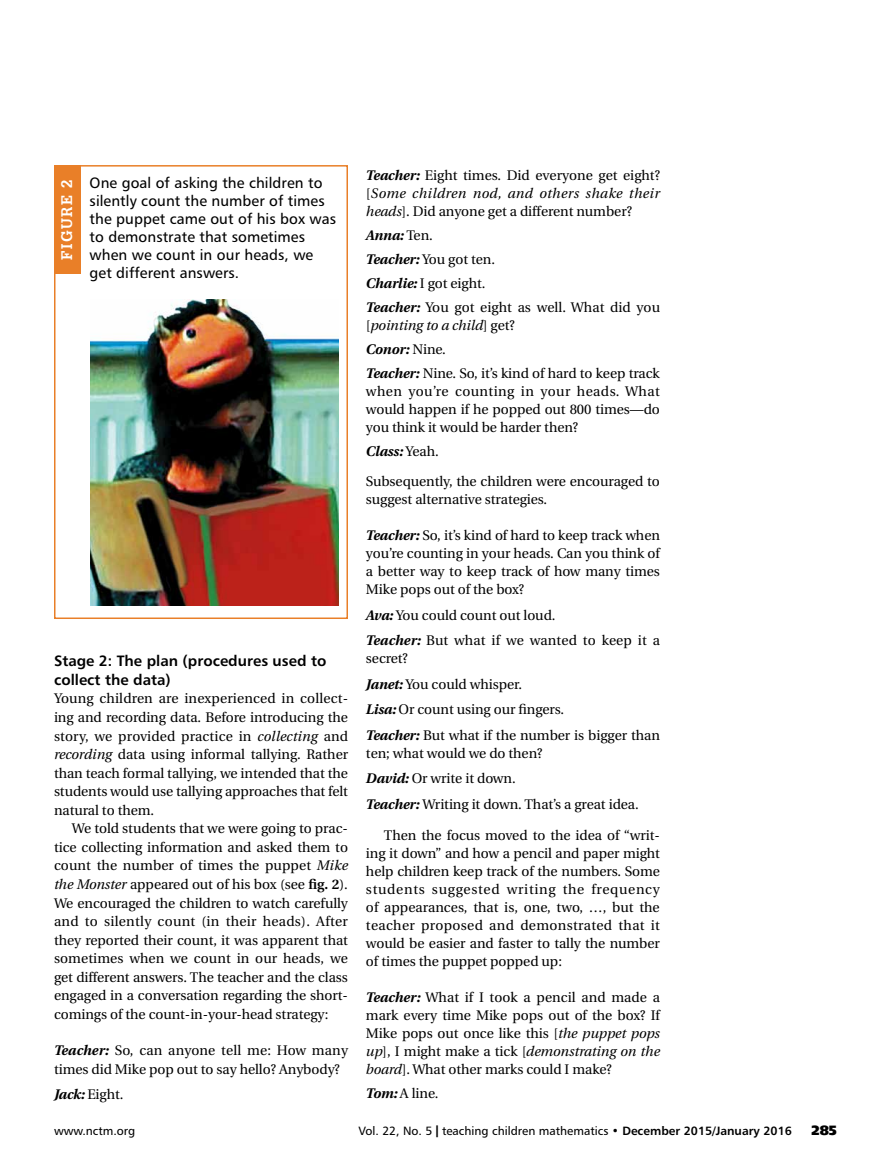
<style>
.page{position:relative;width:891px;height:1175px;background:#fff}
.page>*{position:absolute;margin:0;border:0;box-sizing:border-box;transform-origin:0 0}
.t1{font:15px/18px "Humanist 777 BT Roman B";letter-spacing:.005em;color:#000}
.t2{font:15px/18.6px "Humanist 777 BT Bold B";color:#000}
.t3{font:700 15px "Glypha";letter-spacing:.1em;color:#fff}
.t4{font:13.8px/18px "Utopia";letter-spacing:-.005em;color:#000;text-align:justify}
.t5{font:13.5px "Humanist 777 BT Extra Black B";color:#000}
.t6{font:12px "Humanist 777 BT Roman B";color:#000}
.s1{font-style:italic}
.s2{font-weight:600}
.s3{font-weight:700;font-style:italic}
.s4{font-family:"Interstate";font-weight:700}
.s5{font-family:"Humanist 777 BT Bold B"}
</style>
<div class="page">
<div style="left:54px;top:166px;width:27px;height:108px;background:#e97f28"></div>
<div style="left:54px;top:165px;width:294px;height:454px;border:2px solid #e97f28"></div>
<img style="left:90px;top:300px;width:249px;height:305px">
<p class="t3" style="left:58px;top:260px;width:82px;rotate:-90deg">FIGURE 2</p>
<p class="t1" style="left:90px;top:173px;width:248px">One goal of asking the children to silently count the number of times the puppet came out of his box was to demonstrate that sometimes when we count in our heads, we get different answers.</p>
<p class="t2" style="left:54px;top:651px;width:274px">Stage 2: The plan (procedures used to collect the data)</p>
<p class="t4" style="left:54px;top:689px;width:296px;line-height:18.6px">Young children are inexperienced in collect&shy;ing and recording data. Before introducing the story, we provided practice in <span class="s1">collecting</span> and <span class="s1">recording</span> data using informal tallying. Rather than teach formal tallying, we intended that the students would use tallying approaches that felt natural to them.</p>
<p class="t4" style="left:54px;top:819px;width:296px;line-height:18.6px;text-indent:18px">We told students that we were going to prac&shy;tice collecting information and asked them to count the number of times the puppet <span class="s1">Mike the Monster</span> appeared out of his box (see <span class="s2">fig. 2</span>).<br>We encouraged the children to watch carefully and to silently count (in their heads). After they reported their count, it was apparent that sometimes when we count in our heads, we get different answers. The teacher and the class engaged in a conversation regarding the short&shy;comings of the count-in-your-head strategy:</p>
<p class="t4" style="left:54px;top:1041px;width:296px;line-height:18.6px"><span class="s3">Teacher:</span> So, can anyone tell me: How many times did Mike pop out to say hello? Anybody?</p>
<p class="t4" style="left:54px;top:1085px;width:71px"><span class="s3">Jack:</span> Eight.</p>
<p class="t4" style="left:366px;top:167px;width:296px"><span class="s3">Teacher:</span> Eight times. Did everyone get eight? [<span class="s1">Some children nod, and others shake their heads</span>]. Did anyone get a different number?</p>
<p class="t4" style="left:366px;top:224px;width:296px;line-height:24px;text-align:left"><span class="s3">Anna:</span> Ten.<br><span class="s3">Teacher:</span> You got ten.<br><span class="s3">Charlie:</span> I got eight.<br><span class="s3">Teacher:</span> You got eight as well. What did you</p>
<p class="t4" style="left:366px;top:314px;width:295px;line-height:24px;text-align:left">[<span class="s1">pointing to a child</span>] get?<br><span class="s3">Conor:</span> Nine.<br><span class="s3">Teacher:</span> Nine. So, it’s kind of hard to keep track</p>
<p class="t4" style="left:366px;top:383px;width:296px">when you’re counting in your heads. What would happen if he popped out 800 times—do you think it would be harder then?</p>
<p class="t4" style="left:366px;top:437px;width:296px;line-height:30px"><span class="s3">Class:</span> Yeah.<br>Subsequently, the children were encouraged to</p>
<p class="t4" style="left:366px;top:491px;width:183px">suggest alternative strategies.</p>
<p class="t4" style="left:366px;top:527px;width:296px"><span class="s3">Teacher:</span> So, it’s kind of hard to keep track when you’re counting in your heads. Can you think of a better way to keep track of how many times Mike pops out of the box?</p>
<p class="t4" style="left:366px;top:602px;width:295px;line-height:25.5px"><span class="s3">Ava:</span> You could count out loud.<br><span class="s3">Teacher:</span> But what if we wanted to keep it a</p>
<p class="t4" style="left:366px;top:646px;width:296px;line-height:25.5px;text-align:left">secret?<br><span class="s3">Janet:</span> You could whisper.<br><span class="s3">Lisa:</span> Or count using our fingers.<br><span class="s3">Teacher:</span> But what if the number is bigger than</p>
<p class="t4" style="left:366px;top:740px;width:274px;line-height:25.5px;text-align:left">ten; what would we do then?<br><span class="s3">David:</span> Or write it down.<br><span class="s3">Teacher:</span> Writing it down. That’s a great idea.</p>
<p class="t4" style="left:366px;top:827px;width:296px;text-indent:18px">Then the focus moved to the idea of “writ&shy;ing it down” and how a pencil and paper might help children keep track of the numbers. Some students suggested writing the frequency of appearances, that is, one, two, …, but the teacher proposed and demonstrated that it would be easier and faster to tally the number of times the puppet popped up:</p>
<p class="t4" style="left:366px;top:989px;width:296px"><span class="s3">Teacher:</span> What if I took a pencil and made a mark every time Mike pops out of the box? If Mike pops out once like this [<span class="s1">the puppet pops up</span>], I might make a tick [<span class="s1">demonstrating on the board</span>]. What other marks could I make?</p>
<p class="t4" style="left:366px;top:1085px;width:74px"><span class="s3">Tom:</span> A line.</p>
<p class="t6" style="left:54px;top:1123px;width:83px">www.nctm.org</p>
<p class="t6" style="left:358px;top:1123px;width:435px">Vol. 22, No. 5 <span class="s4">|</span> teaching children mathematics • <span class="s5">December 2015/January 2016</span></p>
<p class="t5" style="left:812px;top:1121px;width:27px">285</p>
</div>
